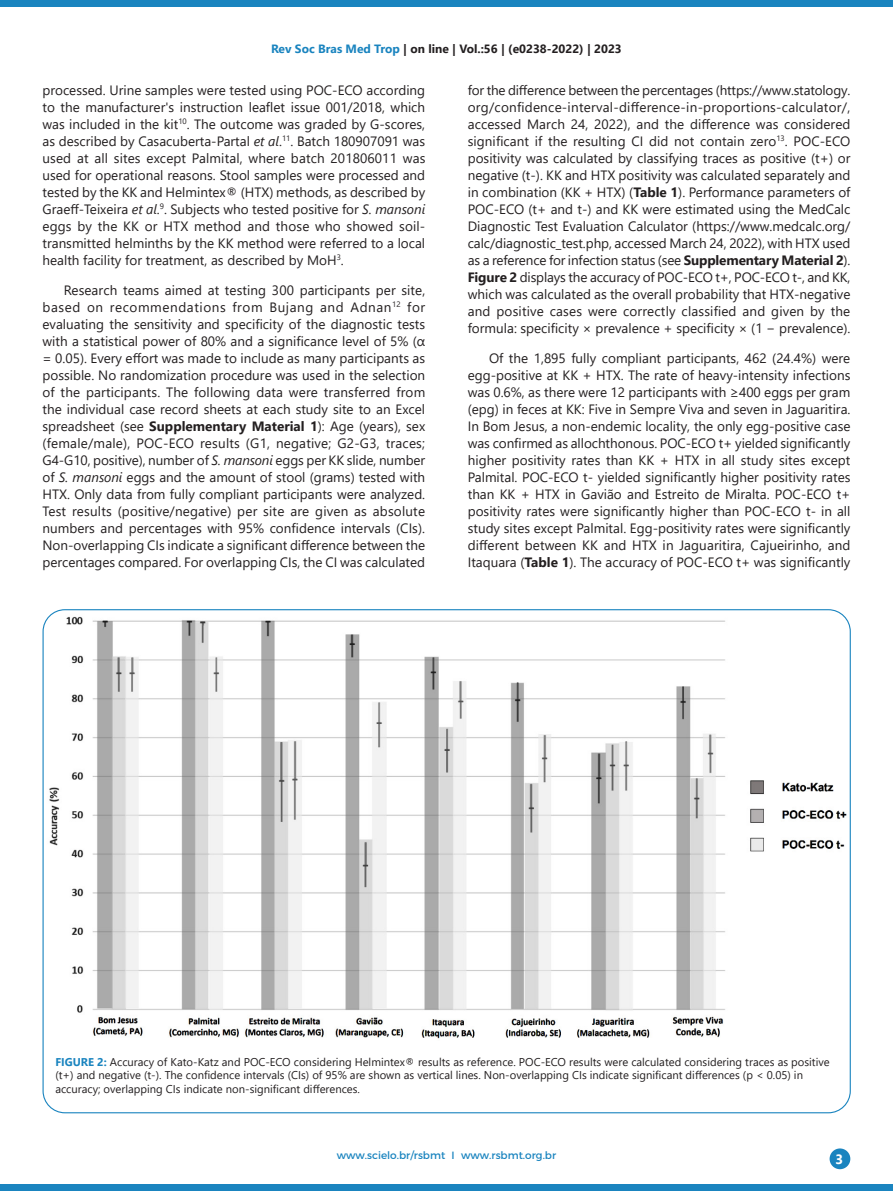
<style>
.page{position:relative;width:893px;height:1191px;background:#fff}
.page>*{position:absolute;margin:0;border:0;box-sizing:border-box;transform-origin:0 0}
.normal_1_5{font:13.5px/17px "Segoe UI";color:#231f20;text-align:justify}
.t1{font:700 13.5px "Ebrima";color:#fff}
.cabecalho{font:700 12px "Segoe UI";color:#231f20}
.t2{font:11.25px/13.5px "Segoe UI";color:#231f20}
.t3{font:10.5px "Montserrat";color:#1a84bf}
.s1{color:#1a84bf}
.s2{font-style:italic}
.s3{font-weight:700}
.s4{font-weight:700;color:#1a84bf}
</style>
<div class="page">
<div style="left:0;top:0;width:893px;height:6px;background:#1a84bf"></div>
<div style="left:0;top:1184px;width:893px;height:7px;background:#1a84bf"></div>
<div style="left:830px;top:1148px;width:20px;height:21px;background:#1a84bf;border-radius:50%"></div>
<img style="left:44px;top:610px;width:805px;height:429px">
<p class="cabecalho" style="left:271px;top:37px;width:352px"><span class="s1">Rev Soc Bras Med Trop</span> | on line | Vol.:56 | (e0238-2022) | 2023</p>
<p class="normal_1_5" style="left:43px;top:80px;width:384px">processed. Urine samples were tested using POC-ECO according to the manufacturer's instruction leaflet issue 001/2018, which was included in the kit<sup>10</sup>. The outcome was graded by G-scores, as described by Casacuberta-Partal <span class="s2">et al</span>.<sup>11</sup>. Batch 180907091 was used at all sites except Palmital, where batch 201806011 was used for operational reasons. Stool samples were processed and tested by the KK and Helmintex® (HTX) methods, as described by Graeff-Teixeira <span class="s2">et al</span>.<sup>9</sup>. Subjects who tested positive for <span class="s2">S. mansoni </span>eggs by the KK or HTX method and those who showed soil&shy;transmitted helminths by the KK method were referred to a local health facility for treatment, as described by MoH<sup>3</sup>.</p>
<p class="normal_1_5" style="left:43px;top:280px;width:384px;text-indent:21px">Research teams aimed at testing 300 participants per site, based on recommendations from Bujang and Adnan<sup>12</sup> for evaluating the sensitivity and specificity of the diagnostic tests with a statistical power of 80% and a significance level of 5% (α = 0.05). Every effort was made to include as many participants as possible. No randomization procedure was used in the selection of the participants. The following data were transferred from the individual case record sheets at each study site to an Excel spreadsheet (see <span class="s3">Supplementary Material 1</span>): Age (years), sex (female/male), POC-ECO results (G1, negative; G2-G3, traces; G4-G10, positive), number of <span class="s2">S. mansoni</span> eggs per KK slide, number of <span class="s2">S. mansoni</span> eggs and the amount of stool (grams) tested with HTX. Only data from fully compliant participants were analyzed.<br>Test results (positive/negative) per site are given as absolute numbers and percentages with 95% confidence intervals (CIs).<br>Non-overlapping CIs indicate a significant difference between the percentages compared. For overlapping CIs, the CI was calculated</p>
<p class="normal_1_5" style="left:468px;top:80px;width:384px">for the difference between the percentages (https://www.statology. org/confidence-interval-difference-in-proportions-calculator/, accessed March 24, 2022), and the difference was considered significant if the resulting CI did not contain zero<sup>13</sup>. POC-ECO positivity was calculated by classifying traces as positive (t+) or negative (t-). KK and HTX positivity was calculated separately and in combination (KK + HTX) (<span class="s3">Table 1</span>). Performance parameters of POC-ECO (t+ and t-) and KK were estimated using the MedCalc Diagnostic Test Evaluation Calculator (https://www.medcalc.org/ calc/diagnostic_test.php, accessed March 24, 2022), with HTX used as a reference for infection status (see <span class="s3">Supplementary Material 2</span>).<br><span class="s3">Figure 2</span> displays the accuracy of POC-ECO t+, POC-ECO t-, and KK, which was calculated as the overall probability that HTX-negative and positive cases were correctly classified and given by the formula: specificity × prevalence + specificity × (1 − prevalence).</p>
<p class="normal_1_5" style="left:468px;top:348px;width:384px;text-indent:21px">Of the 1,895 fully compliant participants, 462 (24.4%) were egg-positive at KK + HTX. The rate of heavy-intensity infections was 0.6%, as there were 12 participants with ≥400 eggs per gram (epg) in feces at KK: Five in Sempre Viva and seven in Jaguaritira.<br>In Bom Jesus, a non-endemic locality, the only egg-positive case was confirmed as allochthonous. POC-ECO t+ yielded significantly higher positivity rates than KK + HTX in all study sites except Palmital. POC-ECO t- yielded significantly higher positivity rates than KK + HTX in Gavião and Estreito de Miralta. POC-ECO t+ positivity rates were significantly higher than POC-ECO t- in all study sites except Palmital. Egg-positivity rates were significantly different between KK and HTX in Jaguaritira, Cajueirinho, and Itaquara (<span class="s3">Table 1</span>). The accuracy of POC-ECO t+ was significantly</p>
<p class="t2" style="left:55px;top:1054px;width:776px"><span class="s4">FIGURE 2:</span> Accuracy of Kato-Katz and POC-ECO considering Helmintex® results as reference. POC-ECO results were calculated considering traces as positive (t+) and negative (t-). The confidence intervals (CIs) of 95% are shown as vertical lines. Non-overlapping CIs indicate significant differences (p &lt; 0.05) in accuracy; overlapping CIs indicate non-significant differences.</p>
<p class="t3" style="left:337px;top:1146px;width:221px">www.scielo.br/rsbmt I www.rsbmt.org.br</p>
<p class="t1" style="left:835px;top:1148px;width:9px">3</p>
</div>
